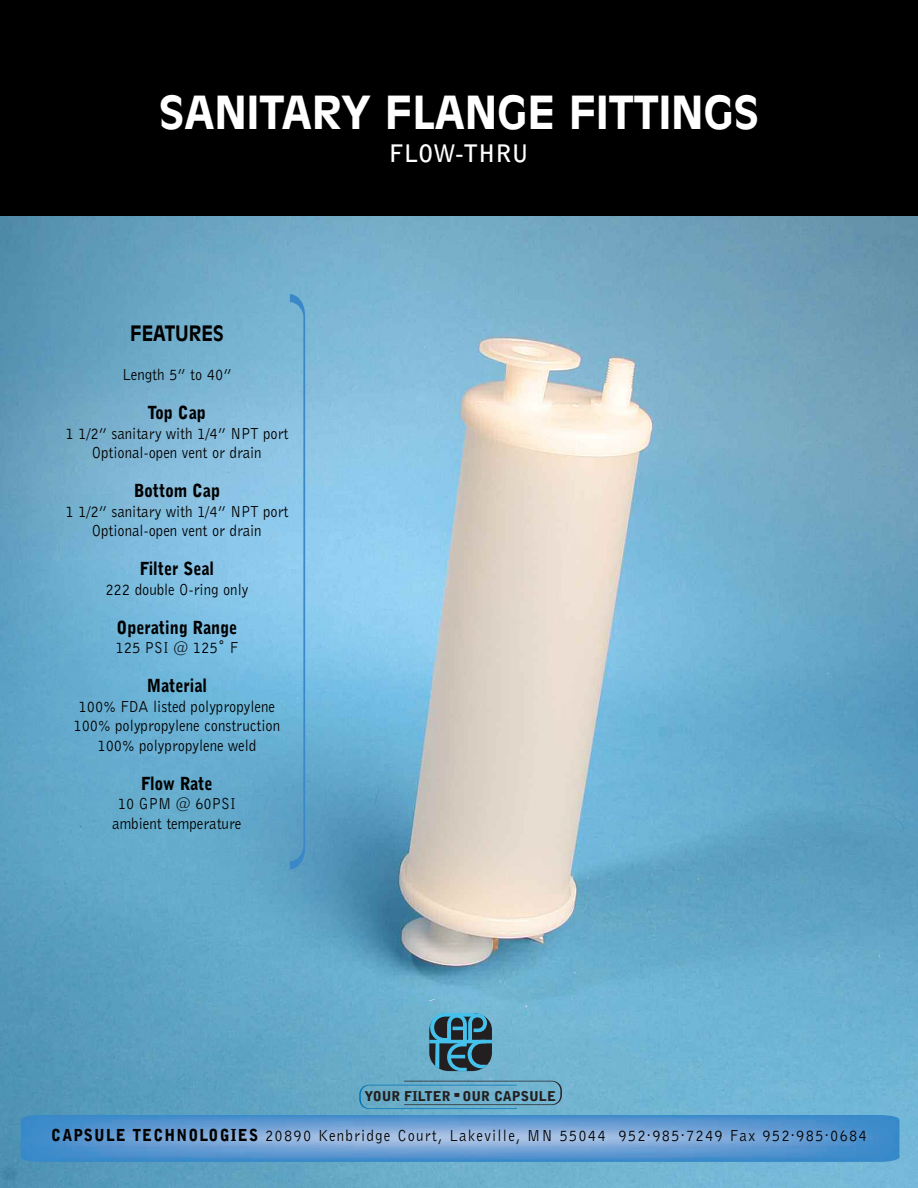
<style>
.page{position:relative;width:918px;height:1188px;background:#fff}
.page>*{position:absolute;margin:0;border:0;box-sizing:border-box;transform-origin:0 0}
.t1{font:700 45px "Antique Olive";color:#fff}
.t2{font:700 24px "Bell Gothic";color:#fff}
.t3{font:700 21px "Antique Olive";color:#000;scale:.9 1}
.t4{font:900 18px "Bell Gothic BT";color:#000;scale:.9 1}
.t5{font:16.5px/19.5px "Bell Gothic BT";color:#000;text-align:center;scale:.9 1}
.t6{font:16.5px "Bell Gothic BT";letter-spacing:.085em;color:#000;scale:.9 1}
.t7{font:900 13.5px "Bell Gothic";color:#231f20}
.s1{font-weight:900}
</style>
<div class="page">
<img style="left:0;top:216px;width:918px;height:972px">
<div style="left:0;top:0;width:918px;height:216px;background:#000"></div>
<svg style="left:288px;top:290px;width:18px;height:583px"></svg>
<img style="left:21px;top:1115px;width:878px;height:47px">
<svg style="left:360px;top:1080px;width:202px;height:29px"></svg>
<svg style="left:429px;top:1013px;width:63px;height:58px"></svg>
<h1 class="t1" style="left:159px;top:94px;width:601px">SANITARY FLANGE FITTINGS</h1>
<h2 class="t2" style="left:389px;top:145px;width:141px">FLOW-THRU</h2>
<p class="t3" style="left:130px;top:325px;width:105px">FEATURES</p>
<p class="t5" style="left:122px;top:366px;width:123px">Length 5” to 40”</p>
<p class="t4" style="left:148px;top:406px;width:66px">Top Cap</p>
<p class="t5" style="left:65px;top:425px;width:249px">1 1/2” sanitary with 1/4” NPT port<br>Optional-open vent or drain</p>
<p class="t4" style="left:134px;top:484px;width:97px">Bottom Cap</p>
<p class="t5" style="left:65px;top:503px;width:249px">1 1/2” sanitary with 1/4” NPT port<br>Optional-open vent or drain</p>
<p class="t4" style="left:140px;top:562px;width:84px">Filter Seal</p>
<p class="t5" style="left:105px;top:581px;width:160px">222 double O-ring only</p>
<p class="t4" style="left:117px;top:621px;width:136px">Operating Range</p>
<p class="t5" style="left:116px;top:639px;width:138px">125 PSI @ 125˚ F</p>
<p class="t4" style="left:147px;top:679px;width:69px">Material</p>
<p class="t5" style="left:73px;top:698px;width:231px">100% FDA listed polypropylene<br>100% polypropylene construction<br>100% polypropylene weld</p>
<p class="t4" style="left:141px;top:777px;width:81px">Flow Rate</p>
<p class="t5" style="left:112px;top:795px;width:145px">10 GPM @ 60PSI ambient temperature</p>
<p class="t7" style="left:364px;top:1091px;width:193px">YOUR FILTER <sup>.</sup> OUR CAPSULE</p>
<p class="t6" style="left:51px;top:1129px;width:908px"><span class="s1">CAPSULE TECHNOLOGIES</span> 20890 Kenbridge Court, Lakeville, MN 55044 952.985.7249 Fax 952.985.0684</p>
</div>
